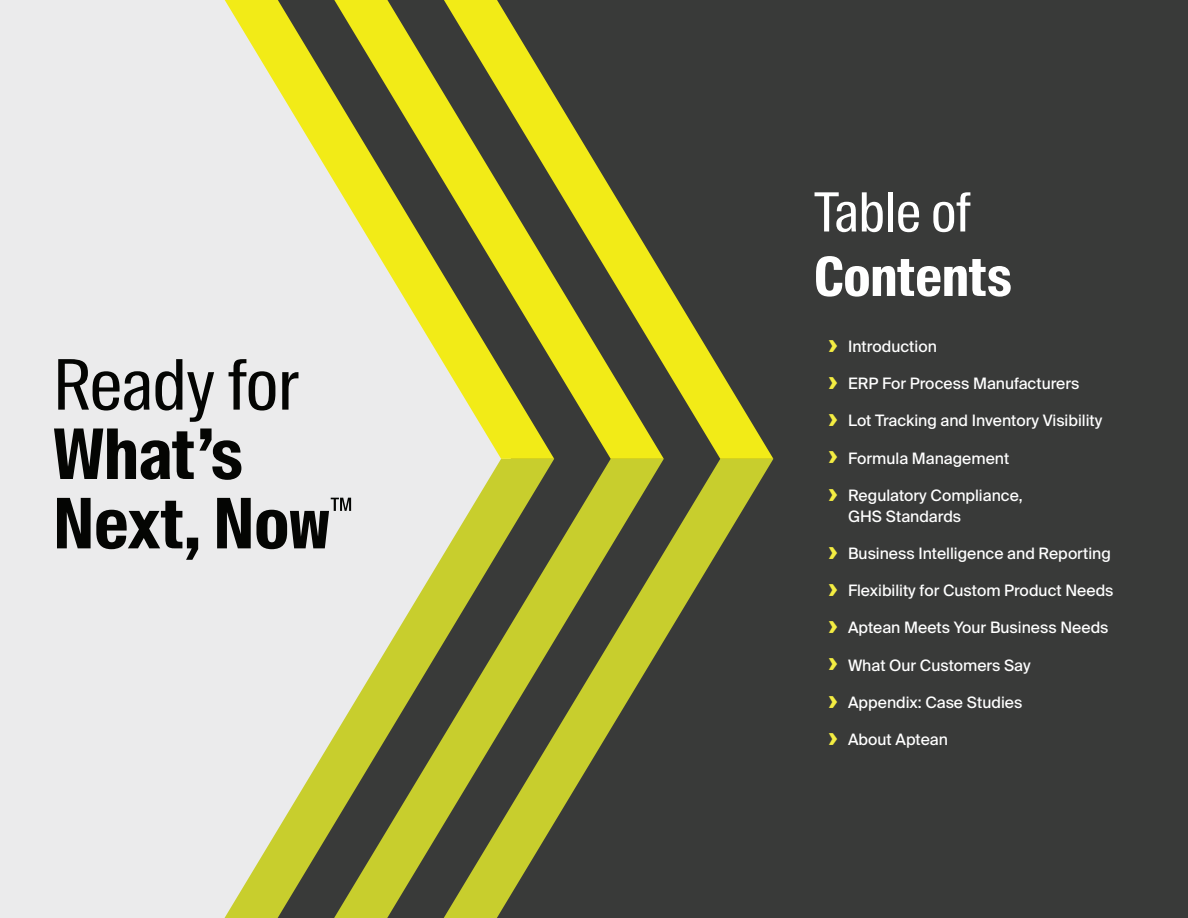
<style>
.page{position:relative;width:1188px;height:918px;background:#393a39}
.page>*{position:absolute;margin:0;border:0;box-sizing:border-box;transform-origin:0 0}
.t1{font:700 54px "Suisse Intl Cond";color:#fff}
.t2{font:54px "Suisse Intl Cond";color:#fff}
.t3{font:15.75px/21px "Suisse Intl";color:#fff}
.s1{font-weight:700;font-size:25.5px;color:#f4ed42}
</style>
<div class="page">
<div style="left:0;top:0;width:208px;height:918px;background:#ebebec"></div>
<svg style="left:58px;top:359px;width:91px;height:52px;background:#909090"></svg>
<svg style="left:155px;top:359px;width:53px;height:63px;background:#9fa0a0"></svg>
<svg style="left:54px;top:429px;width:154px;height:51px;background:#727272"></svg>
<svg style="left:57px;top:498px;width:141px;height:62px;background:#8c8c8c"></svg>
<svg style="left:664px;top:459px;width:109px;height:181px"></svg>
<svg style="left:664px;top:277px;width:109px;height:182px"></svg>
<svg style="left:554px;top:459px;width:110px;height:364px"></svg>
<svg style="left:554px;top:95px;width:110px;height:364px"></svg>
<svg style="left:208px;top:459px;width:346px;height:459px"></svg>
<svg style="left:208px;top:0;width:346px;height:459px"></svg>
<h1 class="t2" style="left:814px;top:181px;width:158px">Table of</h1>
<h1 class="t1" style="left:814px;top:245px;width:199px">Contents</h1>
<p class="t3" style="left:829px;top:336px;width:110px"><span class="s1">›</span> Introduction</p>
<p class="t3" style="left:829px;top:373px;width:252px"><span class="s1">›</span> ERP For Process Manufacturers</p>
<p class="t3" style="left:829px;top:411px;width:275px"><span class="s1">›</span> Lot Tracking and Inventory Visibility</p>
<p class="t3" style="left:829px;top:448px;width:182px"><span class="s1">›</span> Formula Management</p>
<p class="t3" style="left:848px;top:485px;width:176px;text-indent:-20px"><span class="s1">›</span> Regulatory Compliance,<br>GHS Standards</p>
<p class="t3" style="left:829px;top:543px;width:284px"><span class="s1">›</span> Business Intelligence and Reporting</p>
<p class="t3" style="left:829px;top:580px;width:287px"><span class="s1">›</span> Flexibility for Custom Product Needs</p>
<p class="t3" style="left:829px;top:618px;width:281px"><span class="s1">›</span> Aptean Meets Your Business Needs</p>
<p class="t3" style="left:829px;top:655px;width:204px"><span class="s1">›</span> What Our Customers Say</p>
<p class="t3" style="left:829px;top:692px;width:195px"><span class="s1">›</span> Appendix: Case Studies</p>
<p class="t3" style="left:829px;top:729px;width:121px"><span class="s1">›</span> About Aptean</p>
</div>
